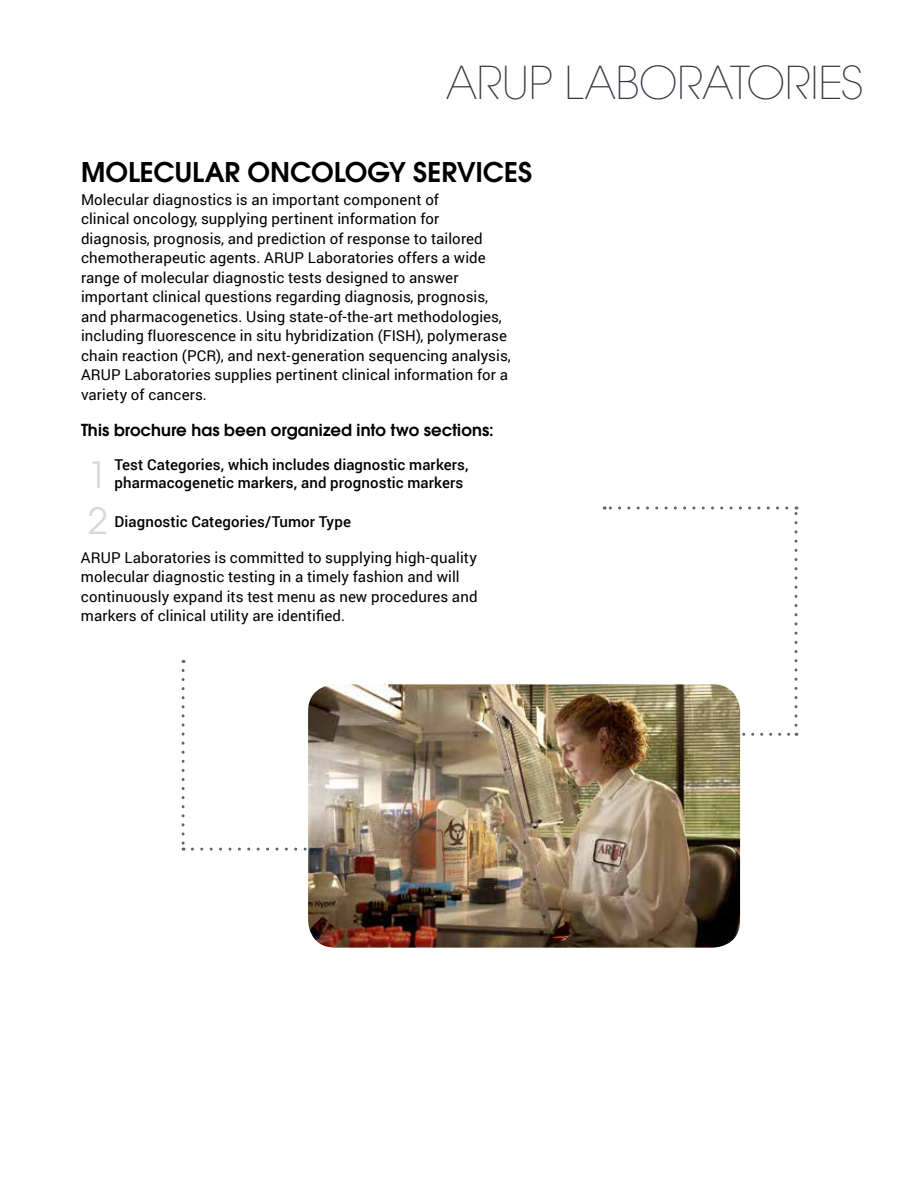
<style>
.page{position:relative;width:918px;height:1188px;background:#fff}
.page>*{position:absolute;margin:0;border:0;box-sizing:border-box;transform-origin:0 0}
.t1{font:200 45px "ITC Avant Garde Std";color:#343741}
.t2{font:36px "ITC Avant Garde Std";color:#d7d8d6}
.t3{font:600 27px "ITC Avant Garde Std";color:#000}
.t4{font:600 16.5px "ITC Avant Garde Std";letter-spacing:.005em;color:#000}
.t5{font:15px/19.5px "Roboto";letter-spacing:.005em;color:#000}
.t6{font:500 15px/18px "Roboto";letter-spacing:.01em;color:#000}
</style>
<div class="page">
<svg style="left:740px;top:733px;width:57px;height:3px"></svg>
<svg style="left:794px;top:507px;width:3px;height:218px"></svg>
<svg style="left:604px;top:507px;width:183px;height:3px"></svg>
<svg style="left:182px;top:670px;width:3px;height:181px"></svg>
<svg style="left:192px;top:848px;width:115px;height:3px"></svg>
<img style="left:308px;top:684px;width:432px;height:264px">
<h1 class="t1" style="left:446px;top:56px;width:419px">ARUP LABORATORIES</h1>
<h3 class="t3" style="left:81px;top:154px;width:453px">MOLECULAR ONCOLOGY SERVICES</h3>
<p class="t5" style="left:81px;top:189px;width:431px">Molecular diagnostics is an important component of<br>clinical oncology, supplying pertinent information for diagnosis, prognosis, and prediction of response to tailored chemotherapeutic agents. ARUP Laboratories offers a wide range of molecular diagnostic tests designed to answer important clinical questions regarding diagnosis, prognosis, and pharmacogenetics. Using state-of-the-art methodologies, including fluorescence in situ hybridization (FISH), polymerase chain reaction (PCR), and next-generation sequencing analysis, ARUP Laboratories supplies pertinent clinical information for a variety of cancers.</p>
<p class="t4" style="left:81px;top:419px;width:414px">This brochure has been organized into two sections:</p>
<h2 class="t2" style="left:88px;top:452px;width:21px">1</h2>
<p class="t6" style="left:114px;top:455px;width:356px">Test Categories, which includes diagnostic markers, pharmacogenetic markers, and prognostic markers</p>
<h2 class="t2" style="left:88px;top:498px;width:21px">2</h2>
<p class="t6" style="left:114px;top:512px;width:238px">Diagnostic Categories/Tumor Type</p>
<p class="t5" style="left:81px;top:547px;width:398px">ARUP Laboratories is committed to supplying high-quality molecular diagnostic testing in a timely fashion and will continuously expand its test menu as new procedures and markers of clinical utility are identified.</p>
</div>
